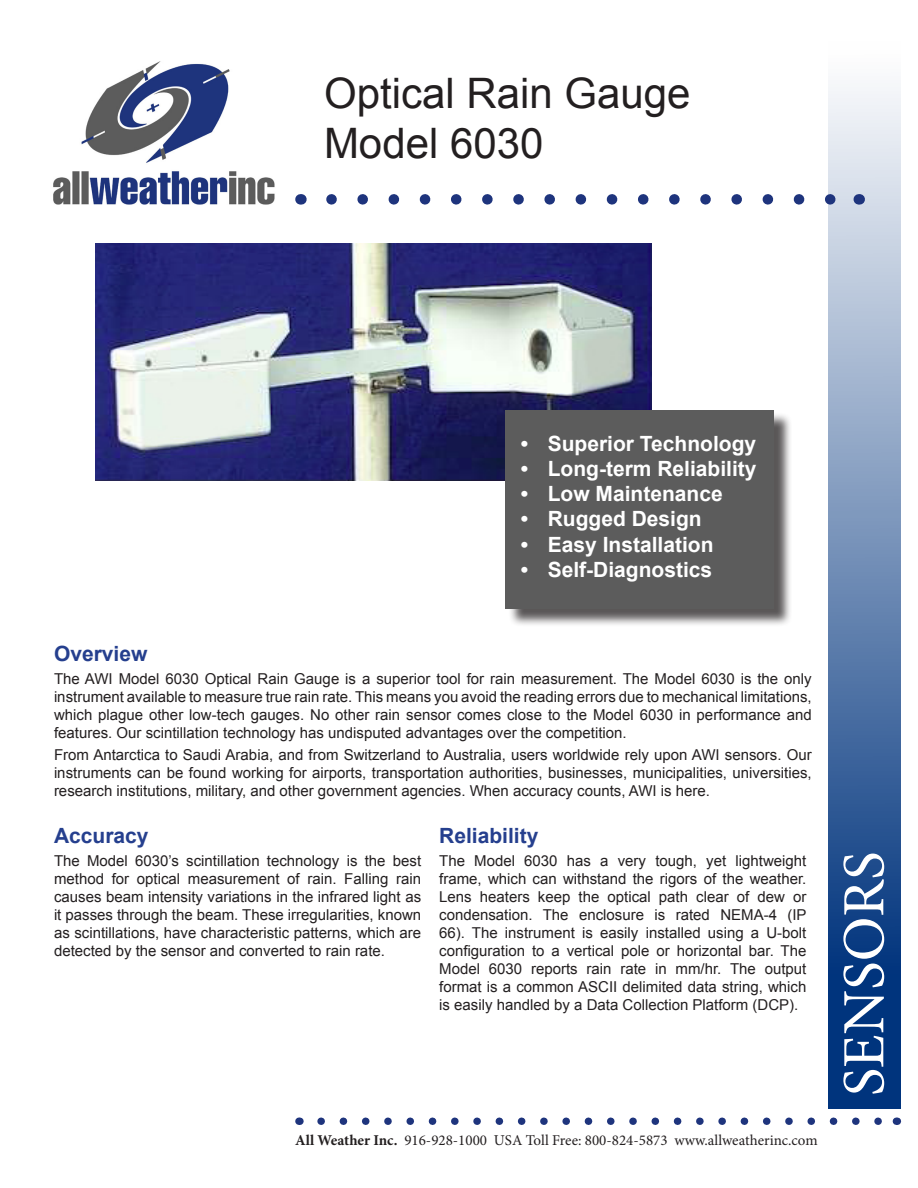
<style>
.page{position:relative;width:918px;height:1188px;background:#fff}
.page>*{position:absolute;margin:0;border:0;box-sizing:border-box;transform-origin:0 0}
.t1{font:60px "Minion Pro";letter-spacing:-.005em;color:#fff}
.t2{font:42px "Arial";color:#231f20}
.t3{font:700 21px "Arial";color:#fff}
.t4{font:700 21px "Arial";color:#253f8e}
.t5{font:15px/18px "Arial";color:#231f20;text-align:justify}
.t6{font:15px "Minion Pro";color:#231f20}
.s1{font-weight:700}
</style>
<div class="page">
<svg style="left:828px;top:87px;width:72px;height:1022px;background:#6987b2"></svg>
<img style="left:53px;top:61px;width:222px;height:144px">
<svg style="left:331px;top:194px;width:512px;height:11px"></svg>
<svg style="left:321px;top:1118px;width:561px;height:7px"></svg>
<img style="left:95px;top:243px;width:557px;height:238px">
<div style="left:508px;top:413px;width:285px;height:214px;background:#231f20;opacity:.75"></div>
<div style="left:506px;top:410px;width:268px;height:198px;background:#5c5c5c"></div>
<p class="t2" style="left:324px;top:65px;width:368px">Optical Rain Gauge</p>
<p class="t2" style="left:324px;top:116px;width:221px">Model 6030</p>
<p class="t3" style="left:521px;top:430px;width:237px">• Superior Technology</p>
<p class="t3" style="left:521px;top:455px;width:237px">• Long-term Reliability</p>
<p class="t3" style="left:521px;top:480px;width:204px">• Low Maintenance</p>
<p class="t3" style="left:521px;top:505px;width:183px">• Rugged Design</p>
<p class="t3" style="left:521px;top:530px;width:194px">• Easy Installation</p>
<p class="t3" style="left:521px;top:556px;width:193px">• Self-Diagnostics</p>
<p class="t4" style="left:54px;top:640px;width:95px">Overview</p>
<p class="t5" style="left:54px;top:670px;width:759px">The AWI Model 6030 Optical Rain Gauge is a superior tool for rain measurement. The Model 6030 is the only instrument available to measure true rain rate. This means you avoid the reading errors due to mechanical limitations, which plague other low-tech gauges. No other rain sensor comes close to the Model 6030 in performance and features. Our scintillation technology has undisputed advantages over the competition.</p>
<p class="t5" style="left:54px;top:746px;width:759px">From Antarctica to Saudi Arabia, and from Switzerland to Australia, users worldwide rely upon AWI sensors. Our instruments can be found working for airports, transportation authorities, businesses, municipalities, universities, research institutions, military, and other government agencies. When accuracy counts, AWI is here.</p>
<p class="t4" style="left:54px;top:822px;width:96px">Accuracy</p>
<p class="t5" style="left:54px;top:852px;width:369px">The Model 6030’s scintillation technology is the best method for optical measurement of rain. Falling rain causes beam intensity variations in the infrared light as it passes through the beam. These irregularities, known as scintillations, have characteristic patterns, which are detected by the sensor and converted to rain rate.</p>
<p class="t4" style="left:439px;top:822px;width:101px">Reliability</p>
<p class="t5" style="left:439px;top:852px;width:369px">The Model 6030 has a very tough, yet lightweight frame, which can withstand the rigors of the weather.<br>Lens heaters keep the optical path clear of dew or condensation. The enclosure is rated NEMA-4 (IP 66). The instrument is easily installed using a U-bolt configuration to a vertical pole or horizontal bar. The Model 6030 reports rain rate in mm/hr. The output format is a common ASCII delimited data string, which is easily handled by a Data Collection Platform (DCP).</p>
<p class="t6" style="left:295px;top:1130px;width:524px"><span class="s1">All Weather Inc.</span> 916-928-1000 USA Toll Free: 800-824-5873 www.allweatherinc.com</p>
<p class="t1" style="left:824px;top:1096px;width:246px;rotate:-90deg">SENSORS</p>
</div>
